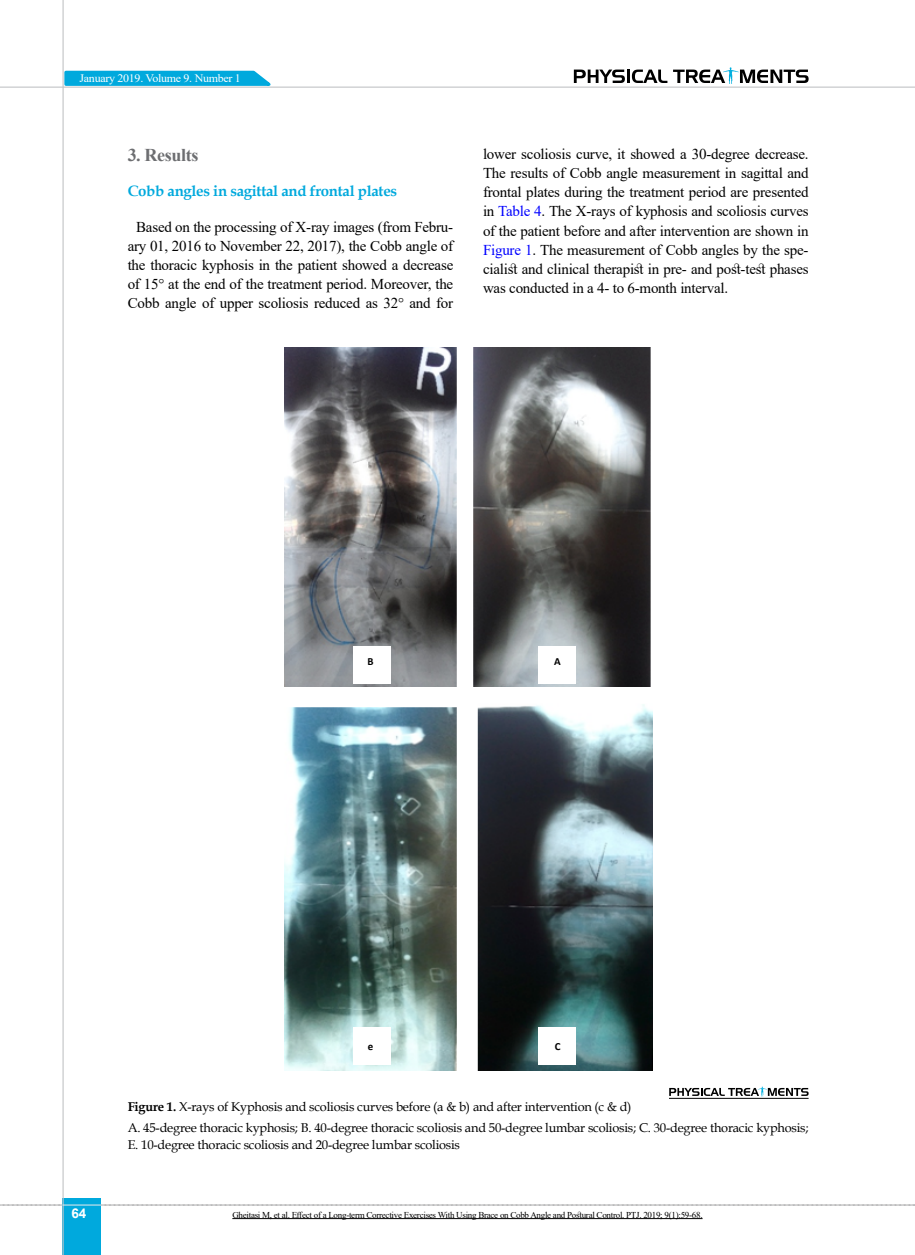
<style>
.page{position:relative;width:915px;height:1255px;background:#fff}
.page>*{position:absolute;margin:0;border:0;box-sizing:border-box;transform-origin:0 0}
.t1{font:700 18px "Times New Roman";letter-spacing:-.02em;color:#6d6e71}
.t2{font:15px/19px "Times New Roman";letter-spacing:-.015em;color:#000;text-align:center}
.t3{font:700 15px "Book Antiqua";letter-spacing:-.02em;color:#00a9dd}
.t4{font:700 13.5px "Arial";color:#fff}
.t5{font:12.75px/20.7px "Book Antiqua";letter-spacing:-.015em;color:#000}
.t6{font:11.4px "Times New Roman";letter-spacing:-.025em;color:#fff;scale:1.05 1}
.t7{font:700 10.95px "Calibri";color:#000}
.t8{font:9px "Times New Roman";letter-spacing:-.03em;color:#000}
.s1{color:#00f}
.s2{font-weight:700}
</style>
<div class="page">
<svg style="left:0;top:1204px;width:915px;height:1px"></svg>
<div style="left:63px;top:1198px;width:38px;height:56px;background:#00a9dd"></div>
<hr style="left:62px;top:0;width:2px;height:1254px;background:#c2c4c6">
<hr style="left:0;top:87px;width:914px;height:1px;background:#c2c4c6">
<hr style="left:63px;top:1204px;width:38px;height:1px;background:#ebebec">
<svg style="left:63px;top:69px;width:215px;height:18px;background:#36bae2"></svg>
<svg style="left:573px;top:67px;width:235px;height:17px"></svg>
<hr style="left:232px;top:1218px;width:470px;height:1px;background:#000">
<img style="left:284px;top:347px;width:368px;height:723px">
<div style="left:537px;top:646px;width:38px;height:38px;background:#fff"></div>
<div style="left:537px;top:1027px;width:38px;height:37px;background:#fff"></div>
<div style="left:353px;top:646px;width:37px;height:38px;background:#fff"></div>
<div style="left:353px;top:1027px;width:37px;height:37px;background:#fff"></div>
<svg style="left:669px;top:1086px;width:139px;height:10px"></svg>
<hr style="left:668px;top:1097px;width:140px;height:1px;background:#000">
<div style="left:272px;top:687px;width:419px;height:6px;background:#fff"></div>
<p class="t6" style="left:80px;top:70px;width:155px">January 2019. Volume 9. Number 1</p>
<p class="t1" style="left:128px;top:142px;width:72px">3. Results</p>
<p class="t3" style="left:128px;top:181px;width:271px">Cobb angles in sagittal and frontal plates</p>
<p class="t2" style="left:128px;top:217px;width:327px">Based on the processing of X-ray images (from Febru&shy;ary 01, 2016 to November 22, 2017), the Cobb angle of the thoracic kyphosis in the patient showed a decrease of 15° at the end of the treatment period. Moreover, the Cobb angle of upper scoliosis reduced as 32° and for</p>
<p class="t2" style="left:483px;top:144px;width:327px;text-align:justify">lower scoliosis curve, it showed a 30-degree decrease.<br>The results of Cobb angle measurement in sagittal and frontal plates during the treatment period are presented in <span class="s1">Table 4</span>. The X-rays of kyphosis and scoliosis curves of the patient before and after intervention are shown in <span class="s1">Figure 1</span>. The measurement of Cobb angles by the spe&shy;cialist and clinical therapist in pre- and post-test phases was conducted in a 4- to 6-month interval.</p>
<p class="t7" style="left:367px;top:653px;width:8px">B</p>
<p class="t7" style="left:554px;top:653px;width:8px">A</p>
<p class="t7" style="left:368px;top:1038px;width:7px">e</p>
<p class="t7" style="left:554px;top:1038px;width:7px">C</p>
<p class="t4" style="left:71px;top:1203px;width:17px">64</p>
<p class="t5" style="left:128px;top:1096px;width:682px"><span class="s2">Figure 1.</span> X-rays of Kyphosis and scoliosis curves before (a &amp; b) and after intervention (c &amp; d)<br>A. 45-degree thoracic kyphosis; B. 40-degree thoracic scoliosis and 50-degree lumbar scoliosis; C. 30-degree thoracic kyphosis;</p>
<p class="t5" style="left:128px;top:1133px;width:334px">E. 10-degree thoracic scoliosis and 20-degree lumbar scoliosis</p>
<p class="t8" style="left:232px;top:1208px;width:471px">Gheitasi M, et al. Effect of a Long-term Corrective Exercises With Using Brace on Cobb Angle and Postural Control. PTJ. 2019; 9(1):59-68.</p>
</div>
